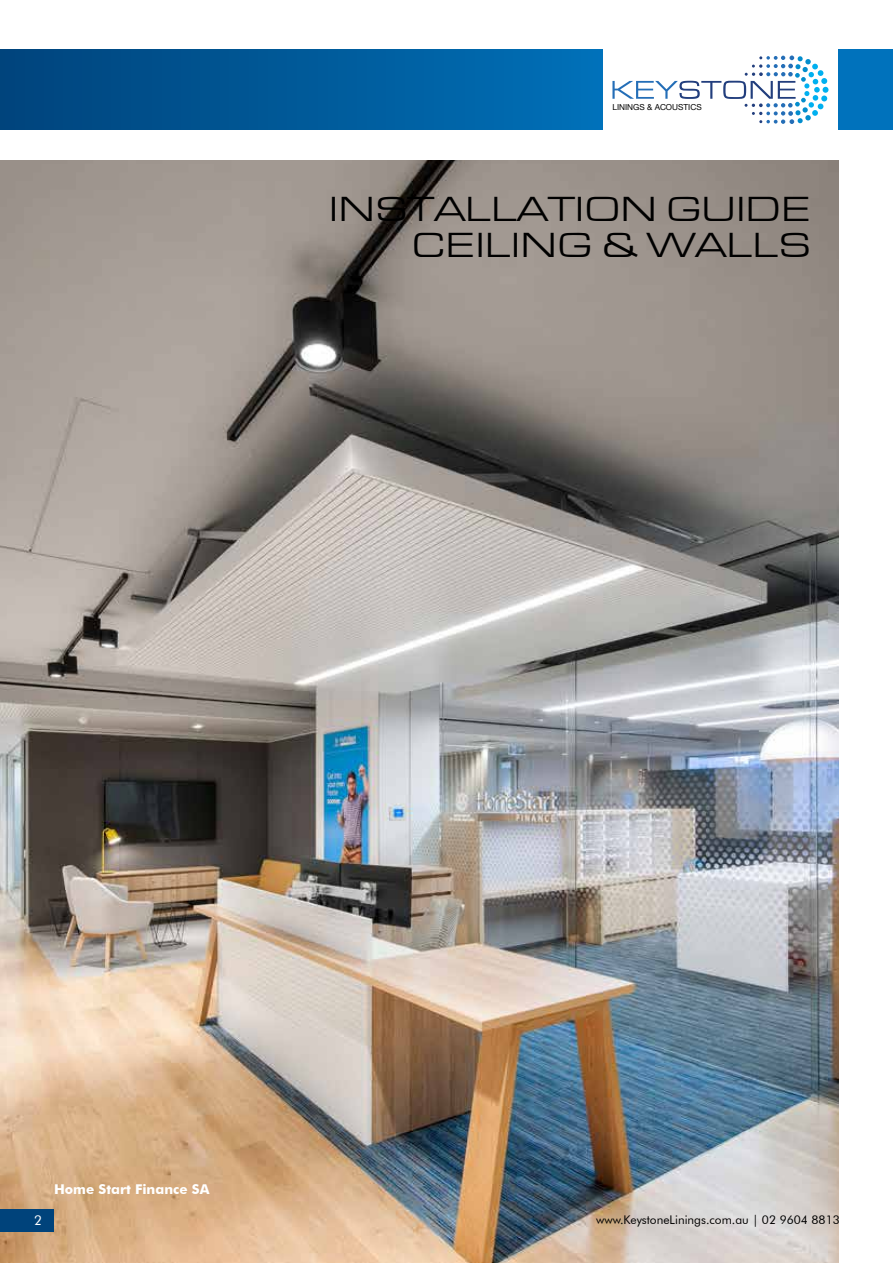
<style>
.page{position:relative;width:893px;height:1263px;background:#fff}
.page>*{position:absolute;margin:0;border:0;box-sizing:border-box;transform-origin:0 0}
.t1{font:36px/36px "Eurostile Extended";color:#000;text-align:right}
.t2{font:700 13.5px "Futura BT";color:#fff}
.t3{font:13.5px "Futura BT";color:#fff}
.t4{font:12px "Futura BT";color:#000}
.t5{font:8.25px "Helvetica Neue";color:#000}
</style>
<div class="page">
<img style="left:0;top:160px;width:839px;height:1103px">
<div style="left:0;top:50px;width:602px;height:80px;background:linear-gradient(to right,#00437b,#0070b8)"></div>
<div style="left:839px;top:50px;width:54px;height:80px;background:#0072bc"></div>
<svg style="left:612px;top:56px;width:216px;height:68px"></svg>
<div style="left:0;top:1209px;width:54px;height:22px;background:#00437b"></div>
<p class="t5" style="left:612px;top:102px;width:91px">LININGS &amp; ACOUSTICS</p>
<h1 class="t1" style="left:329px;top:191px;width:484px">INSTALLATION GUIDE<br>CEILING &amp; WALLS</h1>
<p class="t2" style="left:54px;top:1181px;width:157px">Home Start Finance SA</p>
<p class="t3" style="left:34px;top:1212px;width:9px">2</p>
<p class="t4" style="left:596px;top:1212px;width:245px">www.KeystoneLinings.com.au | 02 9604 8813</p>
</div>
